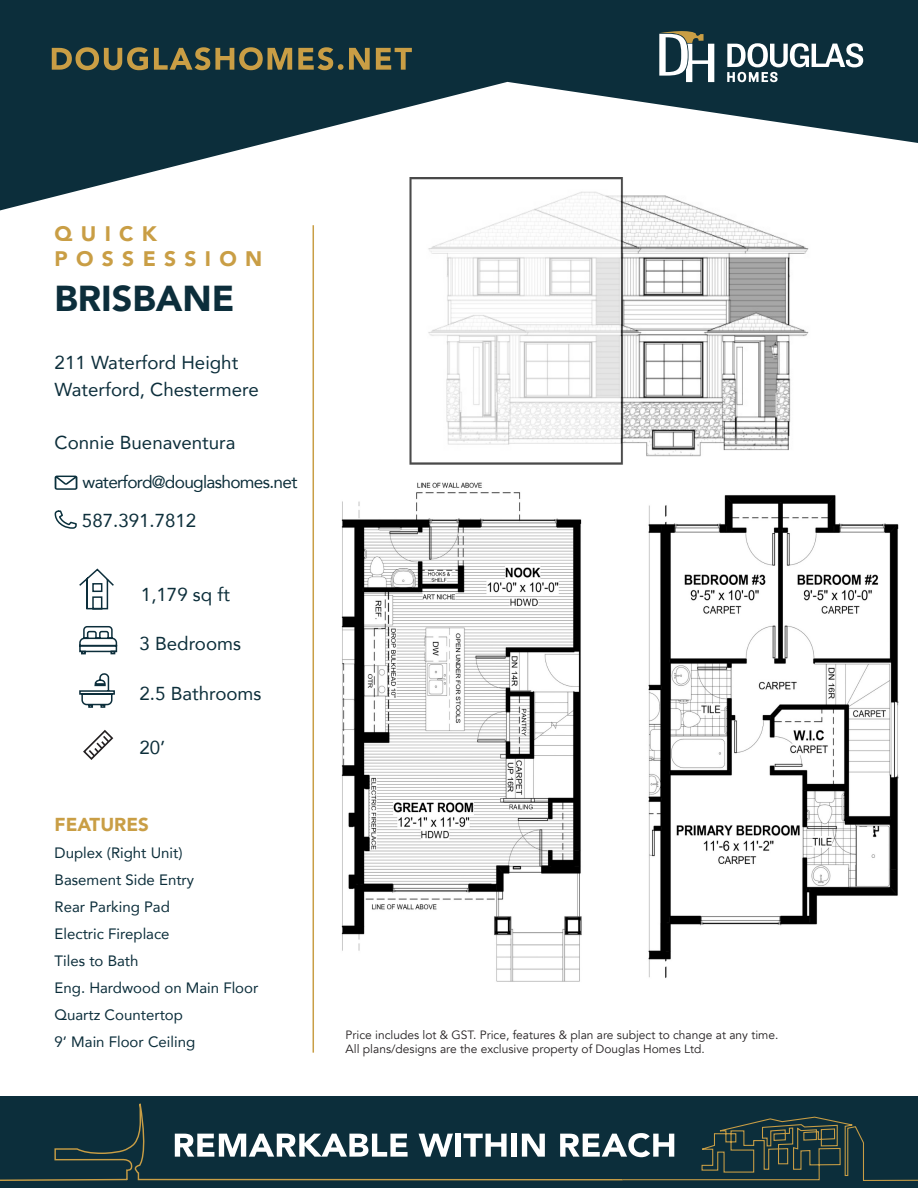
<style>
.page{position:relative;width:918px;height:1188px;background:#fff}
.page>*{position:absolute;margin:0;border:0;box-sizing:border-box;transform-origin:0 0}
.t1{font:900 36px "Avenir";color:#0c2e3b}
.t2{font:900 21px/25.2px "Avenir";color:#c99e45}
.t3{font:18.75px "Avenir";color:#0c2e3a}
.t4{font:18.75px/27px "Avenir";color:#0c2e3b}
.t5{font:900 18.75px "Avenir";color:#c99e45}
.t6{font:17.25px "Avenir";letter-spacing:-.04em;color:#0c2e3a}
.t7{font:15px "Avenir";color:#0c2e3b}
.t8{font:12px/14.4px "Avenir";color:#231f20}
</style>
<div class="page">
<img style="left:341px;top:210px;width:558px;height:768px">
<div style="left:0;top:1096px;width:918px;height:92px;background:#0c2e3b"></div>
<svg style="left:0;top:0;width:918px;height:210px;fill:#0c2e3b"></svg>
<svg style="left:727px;top:43px;width:136px;height:39px"></svg>
<svg style="left:659px;top:31px;width:55px;height:51px"></svg>
<svg style="left:52px;top:47px;width:96px;height:23px;background:#65633f"></svg>
<svg style="left:154px;top:47px;width:138px;height:23px;background:#63613f"></svg>
<svg style="left:298px;top:47px;width:72px;height:23px;background:#64623f"></svg>
<svg style="left:376px;top:48px;width:36px;height:22px"></svg>
<svg style="left:79px;top:673px;width:36px;height:35px"></svg>
<svg style="left:79px;top:626px;width:39px;height:29px"></svg>
<svg style="left:79px;top:568px;width:35px;height:42px"></svg>
<svg style="left:55px;top:476px;width:22px;height:14px"></svg>
<svg style="left:54px;top:510px;width:23px;height:19px"></svg>
<hr style="left:313px;top:225px;width:1px;height:828px;background:#c99e45">
<svg style="left:0;top:890px;width:624px;height:291px"></svg>
<svg style="left:175px;top:1134px;width:233px;height:23px"></svg>
<svg style="left:419px;top:1134px;width:34px;height:23px"></svg>
<div style="left:455px;top:1134px;width:6px;height:23px;background:#fff"></div>
<svg style="left:463px;top:1134px;width:44px;height:23px"></svg>
<div style="left:512px;top:1134px;width:5px;height:23px;background:#fff"></div>
<svg style="left:522px;top:1134px;width:23px;height:23px"></svg>
<svg style="left:560px;top:1116px;width:358px;height:65px"></svg>
<svg style="left:83px;top:730px;width:31px;height:30px"></svg>
<p class="t2" style="left:55px;top:220px;width:209px">Q U I C K<br>P O S S E S S I O N</p>
<p class="t1" style="left:55px;top:268px;width:182px">BRISBANE</p>
<p class="t4" style="left:55px;top:349px;width:206px">211 Waterford Height<br>Waterford, Chestermere</p>
<p class="t3" style="left:55px;top:428px;width:182px">Connie Buenaventura</p>
<p class="t6" style="left:83px;top:468px;width:216px">waterford@douglashomes.net</p>
<p class="t3" style="left:82px;top:506px;width:116px">587.391.7812</p>
<p class="t3" style="left:141px;top:580px;width:91px">1,179 sq ft</p>
<p class="t3" style="left:139px;top:628px;width:103px">3 Bedrooms</p>
<p class="t3" style="left:139px;top:678px;width:124px">2.5 Bathrooms</p>
<p class="t3" style="left:139px;top:733px;width:27px">20’</p>
<p class="t5" style="left:55px;top:809px;width:96px">FEATURES</p>
<p class="t7" style="left:55px;top:841px;width:130px">Duplex (Right Unit)</p>
<p class="t7" style="left:55px;top:868px;width:141px">Basement Side Entry</p>
<p class="t7" style="left:55px;top:895px;width:117px">Rear Parking Pad</p>
<p class="t7" style="left:55px;top:922px;width:117px">Electric Fireplace</p>
<p class="t7" style="left:55px;top:949px;width:85px">Tiles to Bath</p>
<p class="t7" style="left:55px;top:976px;width:205px">Eng. Hardwood on Main Floor</p>
<p class="t7" style="left:55px;top:1003px;width:130px">Quartz Countertop</p>
<p class="t7" style="left:55px;top:1030px;width:142px">9’ Main Floor Ceiling</p>
<p class="t8" style="left:346px;top:1027px;width:434px">Price includes lot &amp; GST. Price, features &amp; plan are subject to change at any time.<br>All plans/designs are the exclusive property of Douglas Homes Ltd.</p>
</div>
